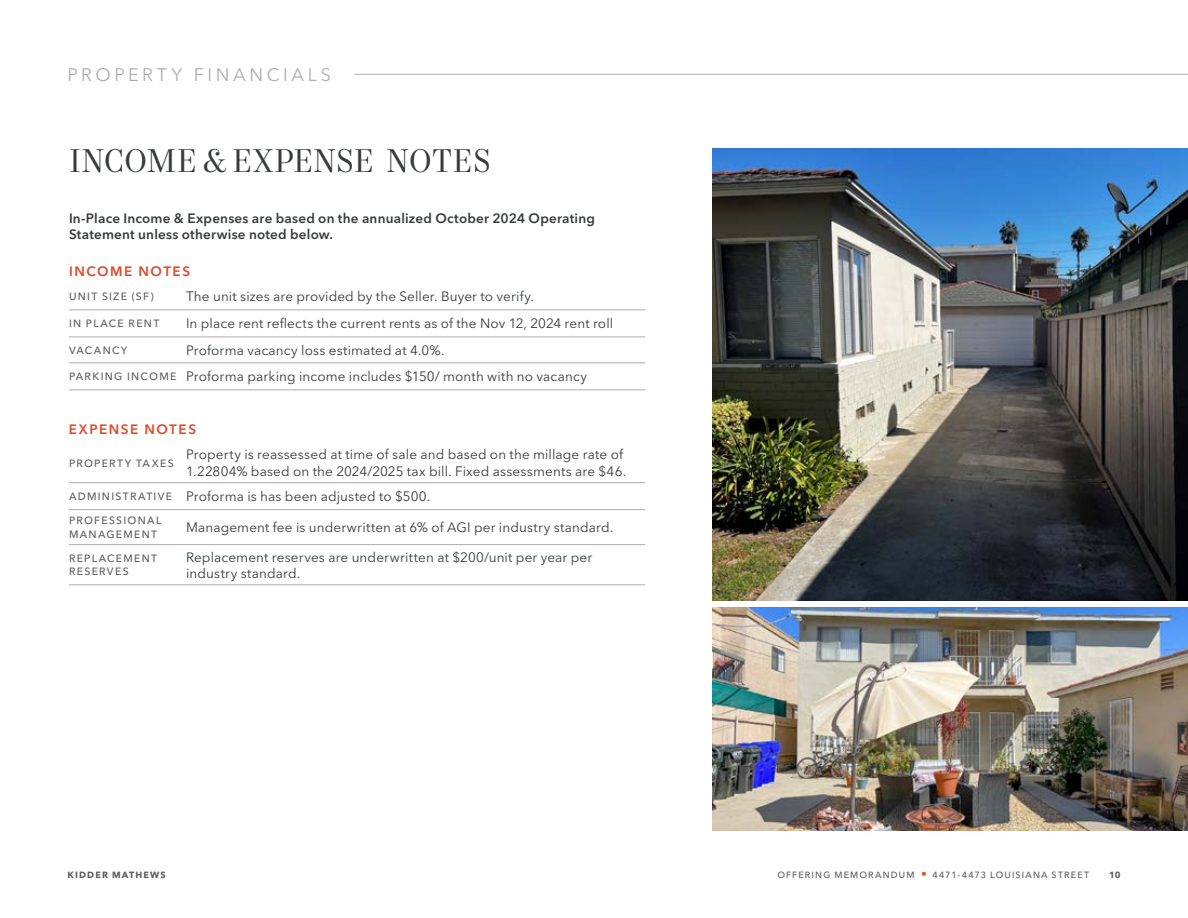
<style>
.page{position:relative;width:1188px;height:918px;background:#fff}
.page>*{position:absolute;margin:0;border:0;box-sizing:border-box;transform-origin:0 0}
.t1{font:33px "Mort Modern 08";color:#383b3d}
.t2{font:18px "Avenir Next LT Pro";letter-spacing:.2em;color:#afabac}
.t3{font:13.5px/16.5px "Avenir Next LT Pro";letter-spacing:.01em;color:#383b3d}
.t4{font:600 13.5px/16.5px "Avenir Next LT Pro";letter-spacing:.015em;color:#383b3d}
.t5{font:600 13.5px "Avenir Next LT Pro";letter-spacing:.115em;color:#de4827}
.t6{font:500 10.5px/13.5px "Avenir Next LT Pro";letter-spacing:.125em;color:#5f5d5e}
.t7{font:500 9px "Avenir Next LT Pro";letter-spacing:.13em;color:#5f5d5e}
.t8{font:700 9px "Avenir Next LT Pro";letter-spacing:.13em;color:#5f5d5e}
.s1{font-weight:500;font-size:10.5px;color:#5f5d5e}
.s2{color:#de4726}
</style>
<div class="page">
<hr style="left:69px;top:390px;width:117px;height:1px;background:#afabac">
<hr style="left:186px;top:390px;width:459px;height:1px;background:#afabac">
<hr style="left:69px;top:585px;width:117px;height:1px;background:#afabac">
<hr style="left:186px;top:585px;width:459px;height:1px;background:#afabac">
<hr style="left:186px;top:310px;width:459px;height:1px;background:#afabac">
<hr style="left:186px;top:337px;width:459px;height:1px;background:#afabac">
<hr style="left:186px;top:363px;width:459px;height:1px;background:#afabac">
<hr style="left:186px;top:482px;width:459px;height:1px;background:#afabac">
<hr style="left:186px;top:509px;width:459px;height:1px;background:#afabac">
<hr style="left:186px;top:544px;width:459px;height:1px;background:#afabac">
<hr style="left:69px;top:310px;width:117px;height:1px;background:#afabac">
<hr style="left:69px;top:337px;width:117px;height:1px;background:#afabac">
<hr style="left:69px;top:363px;width:117px;height:1px;background:#afabac">
<hr style="left:69px;top:482px;width:117px;height:1px;background:#afabac">
<hr style="left:69px;top:509px;width:117px;height:1px;background:#afabac">
<hr style="left:69px;top:544px;width:117px;height:1px;background:#afabac">
<img style="left:712px;top:149px;width:476px;height:452px">
<img style="left:712px;top:608px;width:476px;height:222px">
<hr style="left:354px;top:74px;width:834px;height:1px;background:#afabac">
<h2 class="t2" style="left:68px;top:64px;width:265px">PROPERTY FINANCIALS</h2>
<h1 class="t1" style="left:69px;top:141px;width:423px">INCOME &amp; EXPENSE NOTES</h1>
<p class="t4" style="left:69px;top:210px;width:528px">In-Place Income &amp; Expenses are based on the annualized October 2024 Operating<br>Statement unless otherwise noted below.</p>
<p class="t5" style="left:69px;top:263px;width:123px">INCOME NOTES</p>
<p class="t6" style="left:69px;top:290px;width:86px">UNIT SIZE (SF)</p>
<p class="t3" style="left:186px;top:288px;width:350px">The unit sizes are provided by the Seller. Buyer to verify.</p>
<p class="t6" style="left:69px;top:317px;width:92px">IN PLACE RENT</p>
<p class="t3" style="left:186px;top:315px;width:429px">In place rent reflects the current rents as of the Nov 12, 2024 rent roll</p>
<p class="t6" style="left:69px;top:343px;width:60px">VACANCY</p>
<p class="t3" style="left:69px;top:337px;width:520px;line-height:26.5px;text-indent:117px">Proforma vacancy loss estimated at 4.0%.<br><span class="s1">PA R K ING INCOM E</span> Proforma parking income includes $150/ month with no vacancy</p>
<p class="t5" style="left:69px;top:421px;width:129px">EXPENSE NOTES</p>
<p class="t6" style="left:69px;top:456px;width:106px">PROPERTY TAXES</p>
<p class="t3" style="left:186px;top:446px;width:442px">Property is reassessed at time of sale and based on the millage rate of<br>1.22804% based on the 2024/2025 tax bill. Fixed assessments are $46.</p>
<p class="t3" style="left:69px;top:488px;width:363px"><span class="s1">ADMINISTRATIVE</span> Proforma is has been adjusted to $500.</p>
<p class="t6" style="left:69px;top:514px;width:94px">PROFESSIONAL<br>MANAGEMENT</p>
<p class="t3" style="left:186px;top:519px;width:429px">Management fee is underwritten at 6% of AGI per industry standard.</p>
<p class="t6" style="left:69px;top:551px;width:90px">REPLACEMENT<br>RESERVES</p>
<p class="t3" style="left:186px;top:549px;width:408px">Replacement reserves are underwritten at $200/unit per year per industry standard.</p>
<p class="t8" style="left:68px;top:869px;width:100px">KIDDER MATHEWS</p>
<p class="t7" style="left:777px;top:869px;width:313px">OFFERING MEMORANDUM <span class="s2">■</span> 4471-4473 LOUISIANA STREET</p>
<p class="t8" style="left:1109px;top:869px;width:13px">10</p>
</div>
